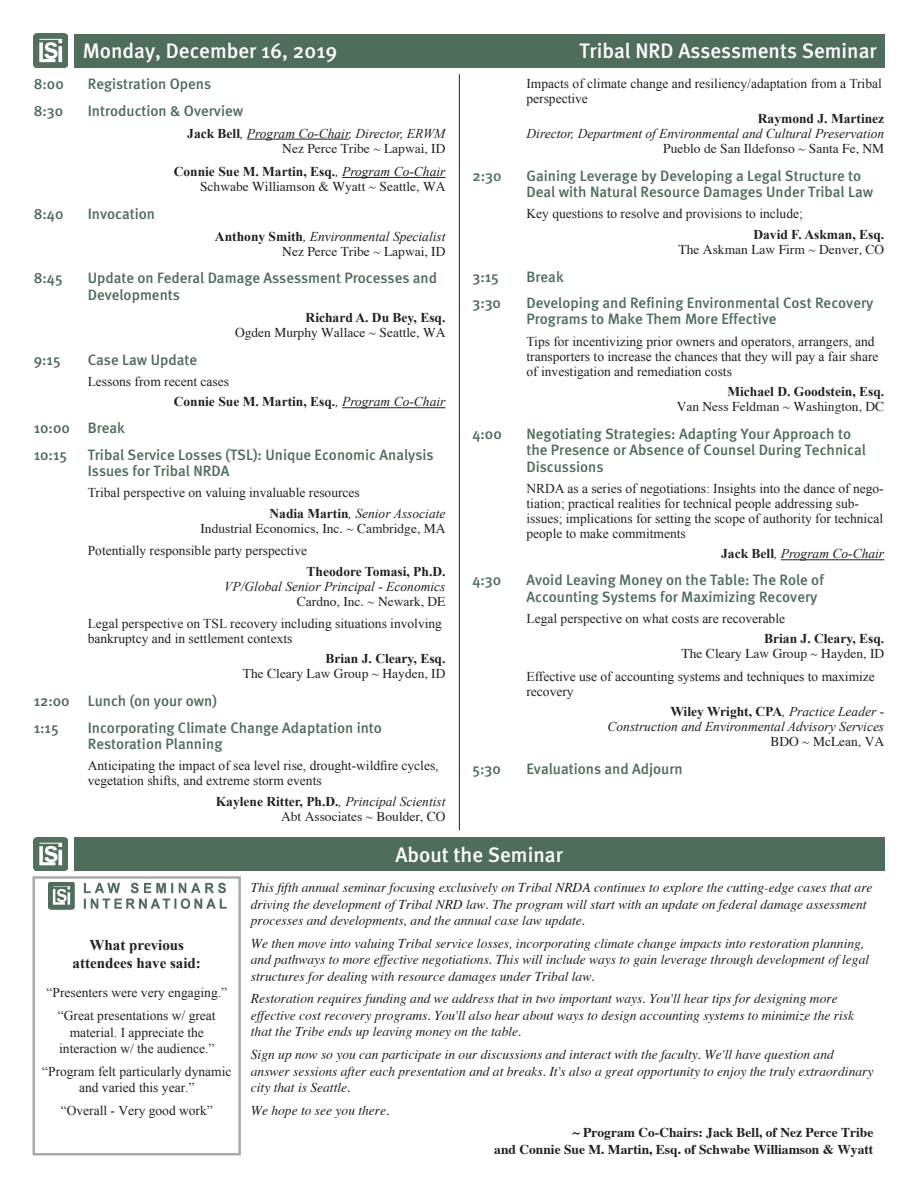
<style>
.page{position:relative;width:918px;height:1188px;background:#fff}
.page>*{position:absolute;margin:0;border:0;box-sizing:border-box;transform-origin:0 0}
.t1{font:500 21px "Meta";color:#fff}
.t2{font:500 15px/16.5px "Meta";color:#4e6d5a}
.t3{font:700 15px/18px "Times New Roman";color:#231f20;text-align:center}
.t4{font:13.5px/15px "Times New Roman";color:#231f20}
.t5{font:italic 13.5px/16.5px "Times";color:#231f20}
.t6{font:13.5px "Times";color:#231f20}
.t7{font:italic 13.5px/15px "Times New Roman";color:#231f20;text-align:right}
.t8{font:700 13.5px "Times New Roman";color:#231f20}
.t9{font:700 13.5px/16.5px "Times";color:#231f20;text-align:right}
.s1{font-weight:700;font-style:normal}
.s2{font-weight:400;font-style:italic}
.s3{font-weight:700}
.s4{font-style:italic}
</style>
<div class="page">
<div style="left:74px;top:34px;width:810px;height:34px;background:#4e6d5a"></div>
<hr style="left:459px;top:74px;width:1px;height:756px;background:#231f20">
<hr style="left:247px;top:139px;width:102px;height:1px;background:#231f20">
<hr style="left:342px;top:177px;width:104px;height:1px;background:#231f20">
<hr style="left:342px;top:407px;width:104px;height:1px;background:#231f20">
<hr style="left:781px;top:559px;width:103px;height:1px;background:#231f20">
<div style="left:74px;top:837px;width:810px;height:34px;background:#4e6d5a"></div>
<img style="left:34px;top:34px;width:33px;height:34px">
<img style="left:34px;top:837px;width:33px;height:34px">
<div style="left:33px;top:876px;width:208px;height:279px;border:2px solid #a8a9ad"></div>
<img style="left:49px;top:882px;width:178px;height:28px">
<h1 class="t1" style="left:83px;top:39px;width:256px">Monday, December 16, 2019</h1>
<p class="t2" style="left:34px;top:76px;width:32px">8:00</p>
<p class="t2" style="left:88px;top:76px;width:125px">Registration Opens</p>
<p class="t2" style="left:34px;top:102px;width:31px">8:30</p>
<p class="t2" style="left:88px;top:102px;width:157px">Introduction &amp; Overview</p>
<p class="t7" style="left:187px;top:125px;width:260px"><span class="s1">Jack Bell</span>, Program Co-Chair, Director, ERWM</p>
<p class="t6" style="left:282px;top:140px;width:165px">Nez Perce Tribe ~ Lapwai, ID</p>
<p class="t8" style="left:174px;top:162px;width:273px">Connie Sue M. Martin, Esq.<span class="s2">, Program Co-Chair</span></p>
<p class="t6" style="left:200px;top:178px;width:247px">Schwabe Williamson &amp; Wyatt ~ Seattle, WA</p>
<p class="t2" style="left:34px;top:205px;width:31px">8:40</p>
<p class="t2" style="left:88px;top:205px;width:69px">Invocation</p>
<p class="t7" style="left:215px;top:228px;width:232px"><span class="s1">Anthony Smith</span>, Environmental Specialist</p>
<p class="t6" style="left:282px;top:243px;width:165px">Nez Perce Tribe ~ Lapwai, ID</p>
<p class="t2" style="left:34px;top:270px;width:30px">8:45</p>
<p class="t2" style="left:88px;top:270px;width:351px">Update on Federal Damage Assessment Processes and<br>Developments</p>
<p class="t8" style="left:306px;top:308px;width:141px">Richard A. Du Bey, Esq.</p>
<p class="t6" style="left:235px;top:324px;width:212px">Ogden Murphy Wallace ~ Seattle, WA</p>
<p class="t2" style="left:34px;top:351px;width:28px">9:15</p>
<p class="t2" style="left:88px;top:351px;width:111px">Case Law Update</p>
<p class="t4" style="left:174px;top:371px;width:273px;line-height:20.5px;text-indent:-86px">Lessons from recent cases<br><span class="s3">Connie Sue M. Martin, Esq.</span><span class="s4">, Program Co-Chair</span></p>
<p class="t2" style="left:34px;top:415px;width:93px;line-height:26.4px">10:00 Break<br>10:15</p>
<p class="t2" style="left:88px;top:446px;width:347px">Tribal Service Losses (TSL): Unique Economic Analysis<br>Issues for Tribal NRDA</p>
<p class="t4" style="left:270px;top:482px;width:177px;line-height:20.5px;text-indent:-182px">Tribal perspective on valuing invaluable resources<br><span class="s3">Nadia Martin</span><span class="s4">, Senior Associate</span></p>
<p class="t6" style="left:201px;top:520px;width:247px">Industrial Economics, Inc. ~ Cambridge, MA</p>
<p class="t4" style="left:88px;top:543px;width:221px">Potentially responsible party perspective</p>
<p class="t8" style="left:307px;top:561px;width:140px">Theodore Tomasi, Ph.D.</p>
<p class="t7" style="left:224px;top:578px;width:223px">VP/Global Senior Principal - Economics</p>
<p class="t6" style="left:297px;top:593px;width:150px">Cardno, Inc. ~ Newark, DE</p>
<p class="t4" style="left:88px;top:615px;width:356px">Legal perspective on TSL recovery including situations involving bankruptcy and in settlement contexts</p>
<p class="t8" style="left:325px;top:649px;width:122px">Brian J. Cleary, Esq.</p>
<p class="t6" style="left:243px;top:665px;width:204px">The Cleary Law Group ~ Hayden, ID</p>
<p class="t2" style="left:34px;top:688px;width:185px;line-height:26.4px">12:00 Lunch (on your own)<br>1:15</p>
<p class="t2" style="left:88px;top:719px;width:296px">Incorporating Climate Change Adaptation into<br>Restoration Planning</p>
<p class="t4" style="left:88px;top:758px;width:352px">Anticipating the impact of sea level rise, drought-wildfire cycles, vegetation shifts, and extreme storm events</p>
<p class="t8" style="left:216px;top:791px;width:231px">Kaylene Ritter, Ph.D.<span class="s2">, Principal Scientist</span></p>
<p class="t6" style="left:281px;top:808px;width:166px">Abt Associates ~ Boulder, CO</p>
<h1 class="t1" style="left:580px;top:39px;width:299px">Tribal NRD Assessments Seminar</h1>
<p class="t4" style="left:526px;top:75px;width:357px">Impacts of climate change and resiliency/adaptation from a Tribal perspective</p>
<p class="t8" style="left:758px;top:109px;width:128px">Raymond J. Martinez</p>
<p class="t7" style="left:526px;top:126px;width:359px">Director, Department of Environmental and Cultural Preservation</p>
<p class="t6" style="left:663px;top:140px;width:223px">Pueblo de San Ildefonso ~ Santa Fe, NM</p>
<p class="t2" style="left:472px;top:167px;width:30px">2:30</p>
<p class="t2" style="left:526px;top:167px;width:348px">Gaining Leverage by Developing a Legal Structure to<br>Deal with Natural Resource Damages Under Tribal Law</p>
<p class="t4" style="left:526px;top:206px;width:278px">Key questions to resolve and provisions to include;</p>
<p class="t8" style="left:753px;top:225px;width:132px">David F. Askman, Esq.</p>
<p class="t6" style="left:679px;top:241px;width:207px">The Askman Law Firm ~ Denver, CO</p>
<p class="t2" style="left:472px;top:268px;width:28px">3:15</p>
<p class="t2" style="left:526px;top:268px;width:39px">Break</p>
<p class="t2" style="left:472px;top:294px;width:30px">3:30</p>
<p class="t2" style="left:526px;top:294px;width:348px">Developing and Refining Environmental Cost Recovery<br>Programs to Make Them More Effective</p>
<p class="t4" style="left:526px;top:333px;width:354px">Tips for incentivizing prior owners and operators, arrangers, and transporters to increase the chances that they will pay a fair share of investigation and remediation costs</p>
<p class="t8" style="left:727px;top:382px;width:158px">Michael D. Goodstein, Esq.</p>
<p class="t6" style="left:677px;top:398px;width:209px">Van Ness Feldman ~ Washington, DC</p>
<p class="t2" style="left:472px;top:425px;width:31px">4:00</p>
<p class="t2" style="left:526px;top:425px;width:341px">Negotiating Strategies: Adapting Your Approach to the Presence or Absence of Counsel During Technical<br>Discussions</p>
<p class="t4" style="left:526px;top:480px;width:359px">NRDA as a series of negotiations: Insights into the dance of nego&shy;tiation; practical realities for technical people addressing sub&shy;issues; implications for setting the scope of authority for technical people to make commitments</p>
<p class="t7" style="left:721px;top:546px;width:165px"><span class="s1">Jack Bell</span>, Program Co-Chair</p>
<p class="t2" style="left:472px;top:572px;width:30px">4:30</p>
<p class="t2" style="left:526px;top:572px;width:299px">Avoid Leaving Money on the Table: The Role of<br>Accounting Systems for Maximizing Recovery</p>
<p class="t4" style="left:526px;top:610px;width:260px">Legal perspective on what costs are recoverable</p>
<p class="t8" style="left:764px;top:629px;width:122px">Brian J. Cleary, Esq.</p>
<p class="t6" style="left:682px;top:645px;width:204px">The Cleary Law Group ~ Hayden, ID</p>
<p class="t4" style="left:526px;top:668px;width:350px">Effective use of accounting systems and techniques to maximize recovery</p>
<p class="t7" style="left:608px;top:704px;width:278px"><span class="s1">Wiley Wright, CPA</span>, Practice Leader -<br>Construction and Environmental Advisory Services</p>
<p class="t6" style="left:770px;top:733px;width:115px">BDO ~ McLean, VA</p>
<p class="t2" style="left:472px;top:760px;width:30px">5:30</p>
<p class="t2" style="left:526px;top:760px;width:158px">Evaluations and Adjourn</p>
<p class="t3" style="left:73px;top:935px;width:130px">What previous attendees have said:</p>
<p class="t4" style="left:47px;top:981px;width:182px;line-height:23px;text-align:center">“Presenters were very engaging.” “Great presentations w/ great</p>
<p class="t4" style="left:59px;top:1024px;width:157px;line-height:16.2px;text-align:center">material. I appreciate the interaction w/ the audience.”</p>
<p class="t4" style="left:42px;top:1063px;width:191px;line-height:16.2px;text-align:center">“Program felt particularly dynamic and varied this year.”</p>
<p class="t4" style="left:61px;top:1102px;width:154px">“Overall - Very good work”</p>
<h1 class="t1" style="left:395px;top:842px;width:169px">About the Seminar</h1>
<p class="t5" style="left:251px;top:880px;width:623px">This fifth annual seminar focusing exclusively on Tribal NRDA continues to explore the cutting-edge cases that are driving the development of Tribal NRD law. The program will start with an update on federal damage assessment processes and developments, and the annual case law update.</p>
<p class="t5" style="left:251px;top:936px;width:620px">We then move into valuing Tribal service losses, incorporating climate change impacts into restoration planning, and pathways to more effective negotiations. This will include ways to gain leverage through development of legal structures for dealing with resource damages under Tribal law.</p>
<p class="t5" style="left:251px;top:991px;width:605px">Restoration requires funding and we address that in two important ways. You'll hear tips for designing more effective cost recovery programs. You'll also hear about ways to design accounting systems to minimize the risk that the Tribe ends up leaving money on the table.</p>
<p class="t5" style="left:251px;top:1047px;width:624px">Sign up now so you can participate in our discussions and interact with the faculty. We'll have question and answer sessions after each presentation and at breaks. It's also a great opportunity to enjoy the truly extraordinary city that is Seattle.</p>
<p class="t5" style="left:251px;top:1103px;width:140px">We hope to see you there.</p>
<p class="t9" style="left:494px;top:1123px;width:381px">~ Program Co-Chairs: Jack Bell, of Nez Perce Tribe<br>and Connie Sue M. Martin, Esq. of Schwabe Williamson &amp; Wyatt</p>
</div>
